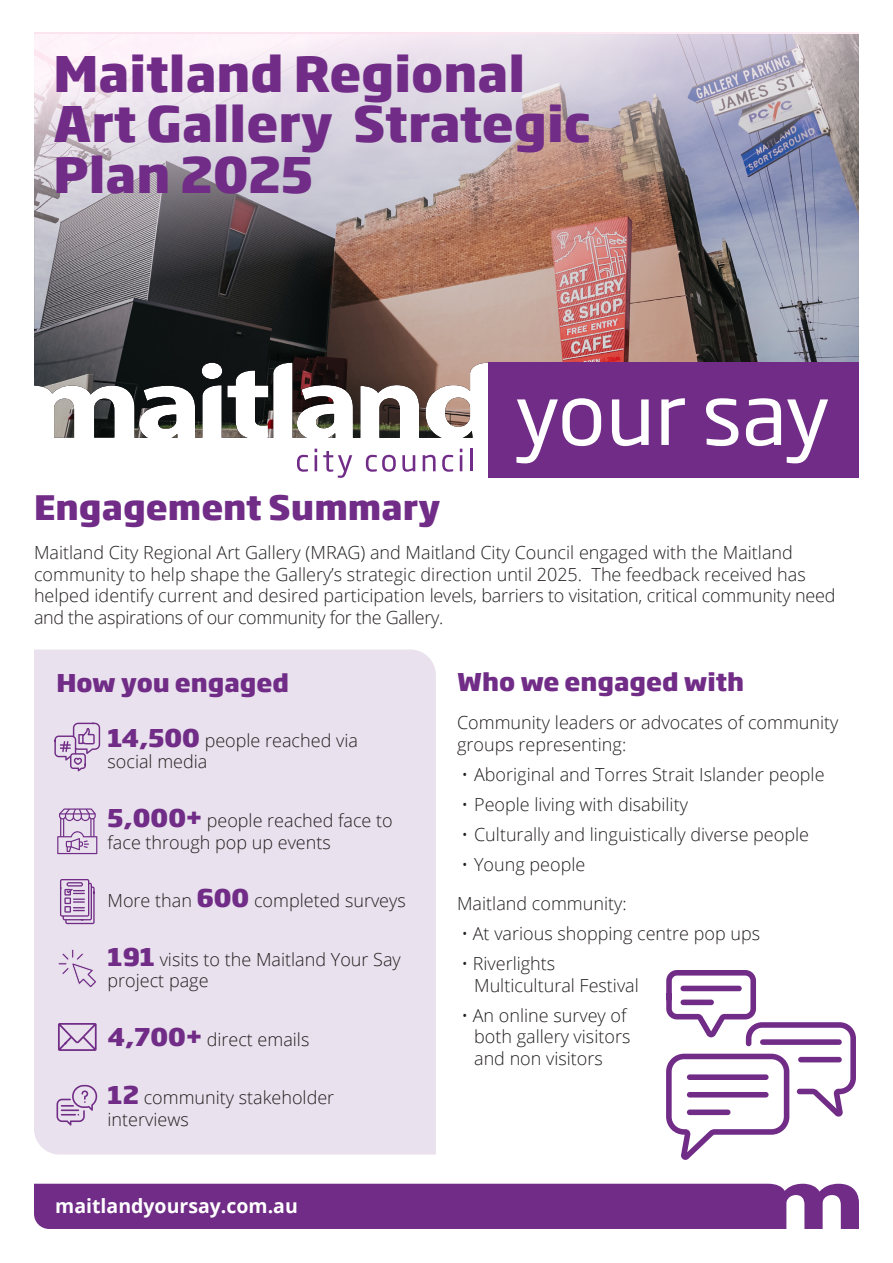
<style>
.page{position:relative;width:893px;height:1263px;background:#fff}
.page>*{position:absolute;margin:0;border:0;box-sizing:border-box;transform-origin:0 0}
.t1{font:800 48px "Soho Gothic Std";color:#702c86}
.t2{font:800 33px "Soho Gothic Std";color:#702c86}
.t3{font:800 24px "Soho Gothic Std";color:#702c86}
.t4{font:700 19.5px "Open Sans";color:#fff}
.t5{font:300 18px/21.6px "Open Sans";color:#231f20}
.s1{font-family:"Soho Gothic Std";font-weight:800;font-size:24px;color:#702c86}
</style>
<div class="page">
<svg style="left:297px;top:455px;width:11px;height:17px"></svg>
<svg style="left:315px;top:449px;width:2px;height:22px"></svg>
<svg style="left:323px;top:451px;width:29px;height:27px"></svg>
<svg style="left:366px;top:455px;width:30px;height:17px"></svg>
<svg style="left:402px;top:455px;width:13px;height:17px"></svg>
<svg style="left:423px;top:455px;width:13px;height:16px"></svg>
<svg style="left:442px;top:455px;width:11px;height:17px"></svg>
<svg style="left:460px;top:449px;width:2px;height:22px"></svg>
<hr style="left:470px;top:449px;width:3px;height:22px;background:#702c86">
<img style="left:34px;top:360px;width:825px;height:78px">
<div style="left:489px;top:363px;width:370px;height:115px;background:#702c86"></div>
<svg style="left:516px;top:398px;width:85px;height:65px"></svg>
<svg style="left:612px;top:399px;width:37px;height:47px"></svg>
<svg style="left:661px;top:398px;width:24px;height:47px"></svg>
<svg style="left:706px;top:398px;width:32px;height:48px"></svg>
<svg style="left:746px;top:398px;width:35px;height:48px"></svg>
<svg style="left:787px;top:399px;width:41px;height:64px"></svg>
<img style="left:34px;top:33px;width:825px;height:327px">
<div style="left:34px;top:649px;width:402px;height:505px;background:#e9e1ed"></div>
<svg style="left:54px;top:723px;width:46px;height:48px;background:#cebad6"></svg>
<svg style="left:57px;top:808px;width:40px;height:46px;background:#c9b1d1"></svg>
<svg style="left:60px;top:879px;width:35px;height:45px;background:#bc9fc7"></svg>
<svg style="left:58px;top:1023px;width:39px;height:28px"></svg>
<svg style="left:57px;top:1085px;width:40px;height:40px;background:#d0bbd7"></svg>
<div style="left:34px;top:1184px;width:825px;height:45px;background:#702c86"></div>
<svg style="left:666px;top:970px;width:190px;height:190px"></svg>
<svg style="left:58px;top:949px;width:39px;height:39px;background:#ddcfe2"></svg>
<p class="t1" style="left:54px;top:42px;width:473px">Maitland Regional</p>
<p class="t1" style="left:54px;top:93px;width:539px">Art Gallery Strategic</p>
<p class="t1" style="left:54px;top:143px;width:261px">Plan 2025</p>
<p class="t2" style="left:34px;top:486px;width:408px">Engagement Summary</p>
<p class="t5" style="left:34px;top:541px;width:803px">Maitland City Regional Art Gallery (MRAG) and Maitland City Council engaged with the Maitland community to help shape the Gallery’s strategic direction until 2025. The feedback received has helped identify current and desired participation levels, barriers to visitation, critical community need and the aspirations of our community for the Gallery.</p>
<p class="t3" style="left:57px;top:668px;width:234px">How you engaged</p>
<p class="t5" style="left:108px;top:729px;width:252px"><span class="s1">14,500</span> people reached via social media</p>
<p class="t5" style="left:108px;top:809px;width:287px"><span class="s1">5,000+</span> people reached face to face through pop up events</p>
<p class="t5" style="left:108px;top:889px;width:300px">More than <span class="s1">600</span> completed surveys</p>
<p class="t5" style="left:108px;top:948px;width:295px"><span class="s1">191</span> visits to the Maitland Your Say project page</p>
<p class="t5" style="left:108px;top:1028px;width:203px"><span class="s1">4,700+</span> direct emails</p>
<p class="t5" style="left:108px;top:1086px;width:228px"><span class="s1">12</span> community stakeholder interviews</p>
<p class="t4" style="left:55px;top:1192px;width:244px">maitlandyoursay.com.au</p>
<p class="t3" style="left:457px;top:666px;width:289px">Who we engaged with</p>
<p class="t5" style="left:457px;top:711px;width:383px">Community leaders or advocates of community groups representing:</p>
<p class="t5" style="left:461px;top:763px;width:365px">• Aboriginal and Torres Strait Islander people</p>
<p class="t5" style="left:461px;top:793px;width:228px">• People living with disability</p>
<p class="t5" style="left:461px;top:823px;width:349px">• Culturally and linguistically diverse people</p>
<p class="t5" style="left:461px;top:853px;width:125px">• Young people</p>
<p class="t5" style="left:457px;top:892px;width:171px">Maitland community:</p>
<p class="t5" style="left:461px;top:922px;width:300px">• At various shopping centre pop ups</p>
<p class="t5" style="left:474px;top:952px;width:166px;text-indent:-13px">• Riverlights<br>Multicultural Festival</p>
<p class="t5" style="left:474px;top:1004px;width:158px;text-indent:-13px">• An online survey of both gallery visitors and non visitors</p>
</div>
